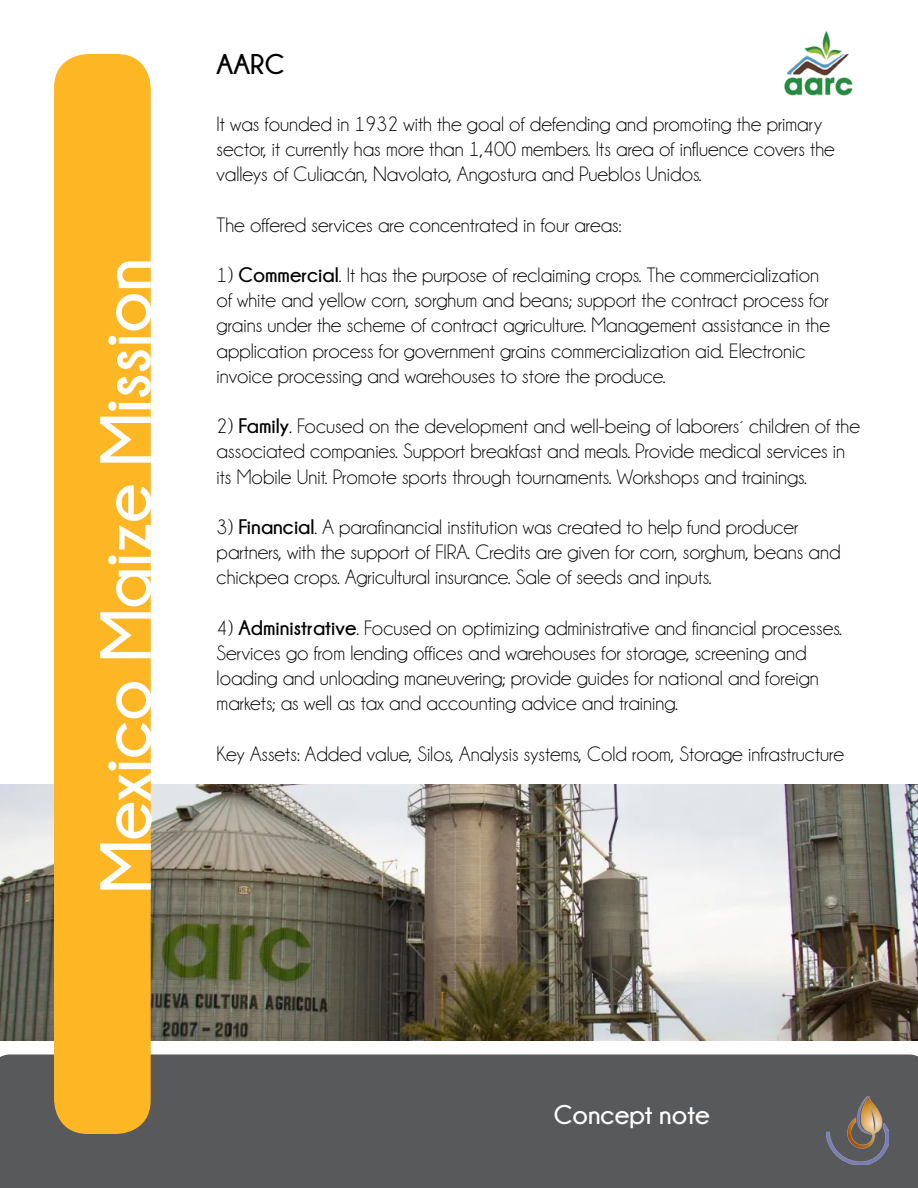
<style>
.page{position:relative;width:918px;height:1188px;background:#fff}
.page>*{position:absolute;margin:0;border:0;box-sizing:border-box;transform-origin:0 0}
.t1{font:700 72px "Champagne&Limousines";color:#fff}
.t2{font:700 28.5px "Champagne&Limousines";color:#000}
.t3{font:700 27px "Champagne&Limousines";color:#fff}
.t4{font:21px/25.2px "Champagne&Limousines";color:#000}
.s1{font-weight:700}
</style>
<div class="page">
<div style="left:0;top:1054px;width:918px;height:134px;background:#58595b"></div>
<img style="left:826px;top:1097px;width:62px;height:68px">
<img style="left:784px;top:31px;width:69px;height:65px">
<img style="left:0;top:784px;width:918px;height:256px">
<div style="left:54px;top:54px;width:97px;height:1080px;background:#fdb724;border-radius:34px"></div>
<h1 class="t1" style="left:86px;top:893px;width:636px;rotate:-90deg">Mexico Maize Mission</h1>
<h2 class="t2" style="left:217px;top:48px;width:69px">AARC</h2>
<p class="t4" style="left:217px;top:111px;width:620px">It was founded in 1932 with the goal of defending and promoting the primary sector, it currently has more than 1,400 members. Its area of influence covers the valleys of Culiacán, Navolato, Angostura and Pueblos Unidos.</p>
<p class="t4" style="left:217px;top:212px;width:407px">The offered services are concentrated in four areas:</p>
<p class="t4" style="left:217px;top:263px;width:615px">1) <span class="s1">Commercial</span>. It has the purpose of reclaiming crops. The commercialization of white and yellow corn, sorghum and beans; support the contract process for grains under the scheme of contract agriculture. Management assistance in the application process for government grains commercialization aid. Electronic invoice processing and warehouses to store the produce.</p>
<p class="t4" style="left:217px;top:414px;width:645px">2) <span class="s1">Family</span>. Focused on the development and well-being of laborers´ children of the associated companies. Support breakfast and meals. Provide medical services in its Mobile Unit. Promote sports through tournaments. Workshops and trainings.</p>
<p class="t4" style="left:217px;top:515px;width:625px">3) <span class="s1">Financial</span>. A parafinancial institution was created to help fund producer partners, with the support of FIRA. Credits are given for corn, sorghum, beans and chickpea crops. Agricultural insurance. Sale of seeds and inputs.</p>
<p class="t4" style="left:217px;top:615px;width:627px">4) <span class="s1">Administrative</span>. Focused on optimizing administrative and financial processes.<br>Services go from lending offices and warehouses for storage, screening and loading and unloading maneuvering; provide guides for national and foreign markets; as well as tax and accounting advice and training.</p>
<p class="t4" style="left:217px;top:741px;width:629px">Key Assets: Added value, Silos, Analysis systems, Cold room, Storage infrastructure</p>
<p class="t3" style="left:554px;top:1100px;width:157px">Concept note</p>
</div>
